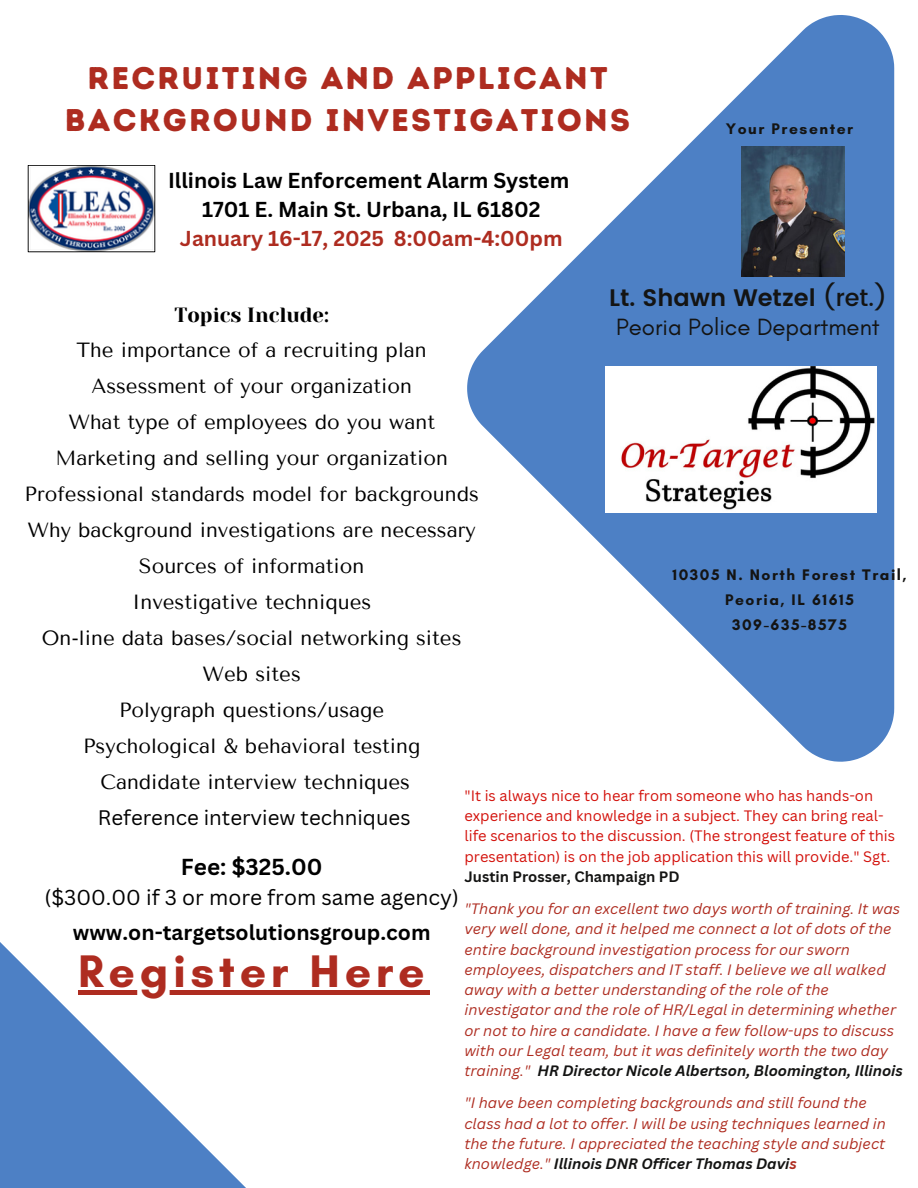
<style>
.page{position:relative;width:918px;height:1188px;background:#fff}
.page>*{position:absolute;margin:0;border:0;box-sizing:border-box;transform-origin:0 0}
.t1{font:700 46.5px "Glacial Indifference";letter-spacing:.1em;color:#ae2c20}
.t2{font:31.35px/41.7px "Intro Rust Base";letter-spacing:.07em;color:#ae2c20;text-align:center}
.t3{font:24px "Glacial Indifference";color:#141413}
.t4{font:600 23.85px "Poppins";color:#141413}
.t5{font:700 22.5px "Canva Sans";color:#000}
.t6{font:700 21px "Canva Sans";color:#000}
.t7{font:21px "Canva Sans";color:#000}
.t8{font:700 21px "Canva Sans";color:#ae2c20}
.t9{font:20.4px/35.8px "Tenor Sans";color:#000;text-align:center}
.t10{font:20.4px "Canva Sans";color:#000}
.t11{font:700 15.6px/24.9px "Glacial Indifference";letter-spacing:.1em;color:#141413;text-align:center}
.t12{font:italic 14.7px/20.2px "Canva Sans";color:#ae2c20}
.t13{font:14.7px/20.2px "Canva Sans";color:#d3100a}
.s1{font-weight:500}
.s2{font-family:"Yeseva One"}
.s3{font-weight:700;color:#141413}
.s4{font-weight:700}
</style>
<div class="page">
<svg style="left:467px;top:15px;width:427px;height:747px;fill:#4d80c5"></svg>
<svg style="left:0;top:942px;width:246px;height:246px;fill:#4d80c5"></svg>
<img style="left:27px;top:166px;width:129px;height:86px">
<img style="left:741px;top:147px;width:104px;height:129px">
<img style="left:605px;top:367px;width:272px;height:146px">
<div style="left:78px;top:990px;width:352px;height:5px;background:#ae2c20"></div>
<h4 class="t2" style="left:65px;top:57px;width:567px">RECRUITING AND APPLICANT<br>BACKGROUND INVESTIGATIONS</h4>
<h6 class="t6" style="left:168px;top:165px;width:403px">Illinois Law Enforcement Alarm System</h6>
<h6 class="t6" style="left:202px;top:194px;width:340px">1701 E. Main St. Urbana, IL 61802</h6>
<h6 class="t8" style="left:180px;top:224px;width:206px">January 16-17, 2025</h6>
<h5 class="t8" style="left:394px;top:224px;width:170px">8:00am-4:00pm</h5>
<h6 class="t11" style="left:726px;top:116px;width:129px">Your Presenter</h6>
<p class="t4" style="left:609px;top:283px;width:279px">Lt. Shawn Wetzel <span class="s1">(ret.)</span></p>
<p class="t3" style="left:616px;top:312px;width:265px">Peoria Police Department</p>
<p class="t9" style="left:25px;top:297px;width:456px"><span class="s2">Topics Include:<br></span>The importance of a recruiting plan<br>Assessment of your organization<br>What type of employees do you want<br>Marketing and selling your organization<br>Professional standards model for backgrounds<br>Why background investigations are necessary<br>Sources of information<br>Investigative techniques<br>On-line data bases/social networking sites<br>Web sites<br>Polygraph questions/usage<br>Psychological &amp; behavioral testing<br>Candidate interview techniques</p>
<p class="t10" style="left:98px;top:803px;width:314px">Reference interview techniques</p>
<p class="t11" style="left:672px;top:562px;width:236px">10305 N. North Forest Trail,<br>Peoria, IL 61615</p>
<h2 class="t11" style="left:732px;top:612px;width:116px">309-635-8575</h2>
<p class="t13" style="left:464px;top:785px;width:432px">"It is always nice to hear from someone who has hands-on experience and knowledge in a subject. They can bring real&shy;life scenarios to the discussion. (The strongest feature of this presentation) is on the job application this will provide." Sgt.<br><span class="s3">Justin Prosser, Champaign PD</span></p>
<p class="t12" style="left:464px;top:898px;width:440px">"Thank you for an excellent two days worth of training. It was very well done, and it helped me connect a lot of dots of the entire background investigation process for our sworn employees, dispatchers and IT staff. I believe we all walked away with a better understanding of the role of the investigator and the role of HR/Legal in determining whether or not to hire a candidate. I have a few follow-ups to discuss with our Legal team, but it was definitely worth the two day training." <span class="s3">HR Director Nicole Albertson, Bloomington, Illinois</span></p>
<p class="t12" style="left:464px;top:1092px;width:423px">"I have been completing backgrounds and still found the class had a lot to offer. I will be using techniques learned in the the future. I appreciated the teaching style and subject knowledge." <span class="s3">Illinois DNR Officer Thomas Davi</span><span class="s4">s</span></p>
<p class="t5" style="left:181px;top:851px;width:143px">Fee: $325.00</p>
<p class="t7" style="left:45px;top:882px;width:416px">($300.00 if 3 or more from same agency)</p>
<p class="t6" style="left:73px;top:917px;width:359px">www.on-targetsolutionsgroup.com</p>
<h5 class="t1" style="left:78px;top:943px;width:348px">Register Here</h5>
</div>
